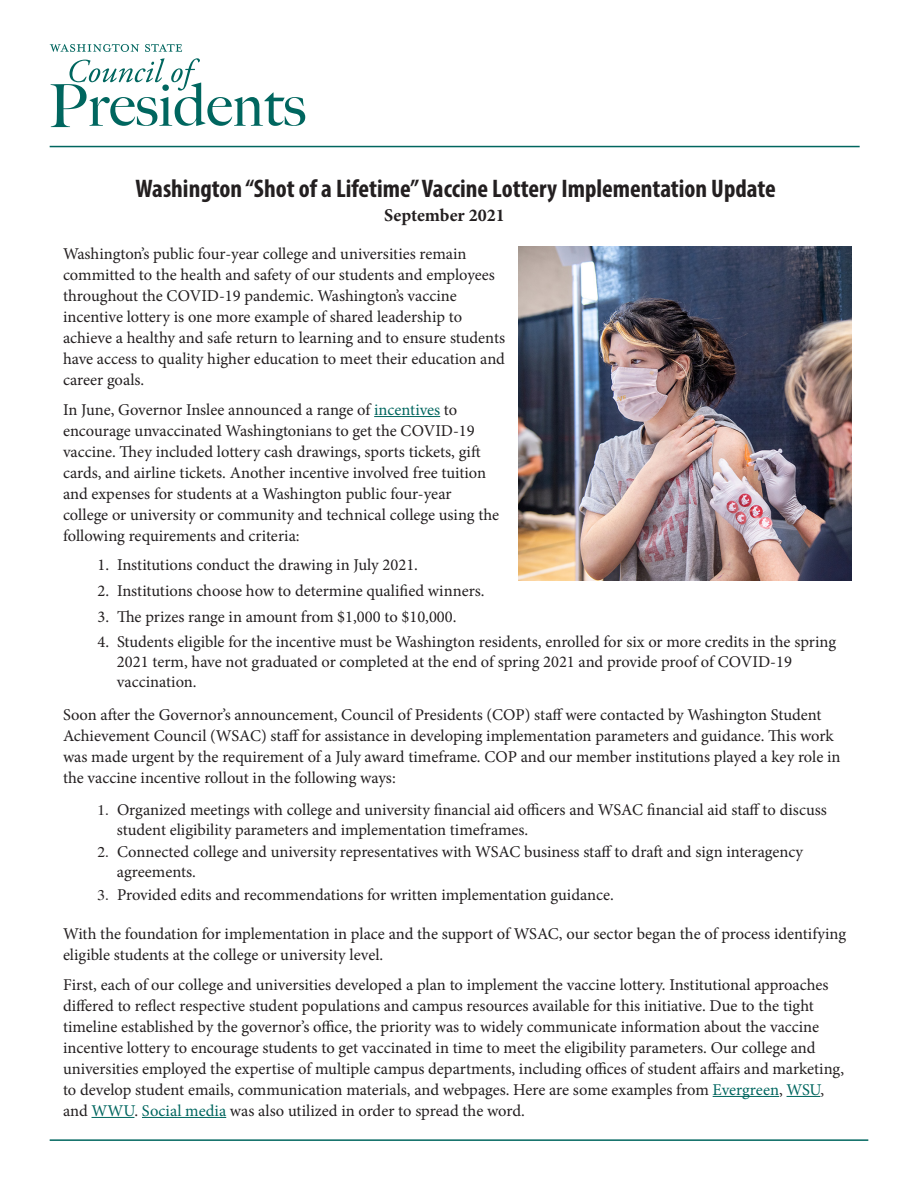
<style>
.page{position:relative;width:918px;height:1188px;background:#fff}
.page>*{position:absolute;margin:0;border:0;box-sizing:border-box;transform-origin:0 0}
.t1{font:700 condensed 25.5px "Myriad Pro";color:#231f20}
.t2{font:700 18px "Minion Pro";color:#231f20}
.Body_Text_11{font:16.5px/21px "Minion Pro";color:#231f20}
.s1{color:#00665f}
</style>
<div class="page">
<svg style="left:51px;top:58px;width:254px;height:69px"></svg>
<svg style="left:50px;top:44px;width:89px;height:8px"></svg>
<svg style="left:145px;top:44px;width:37px;height:8px"></svg>
<hr style="left:50px;top:146px;width:810px;height:1px;background:#00665f">
<hr style="left:374px;top:416px;width:66px;height:1px;background:#00665f">
<hr style="left:713px;top:1096px;width:66px;height:1px;background:#00665f">
<hr style="left:787px;top:1096px;width:33px;height:1px;background:#00665f">
<hr style="left:92px;top:1117px;width:42px;height:1px;background:#00665f">
<hr style="left:142px;top:1117px;width:84px;height:1px;background:#00665f">
<hr style="left:50px;top:1139px;width:818px;height:2px;background:#00665f">
<img style="left:518px;top:247px;width:333px;height:333px">
<p class="t1" style="left:135px;top:173px;width:642px">Washington “Shot of a Lifetime” Vaccine Lottery Implementation Update</p>
<p class="t2" style="left:384px;top:202px;width:122px">September 2021</p>
<p class="Body_Text_11" style="left:63px;top:243px;width:444px">Washington’s public four-year college and universities remain committed to the health and safety of our students and employees throughout the COVID-19 pandemic. Washington’s vaccine incentive lottery is one more example of shared leadership to achieve a healthy and safe return to learning and to ensure students have access to quality higher education to meet their education and career goals.</p>
<p class="Body_Text_11" style="left:63px;top:399px;width:438px">In June, Governor Inslee announced a range of <span class="s1">incentives</span> to encourage unvaccinated Washingtonians to get the COVID-19 vaccine. They included lottery cash drawings, sports tickets, gift cards, and airline tickets. Another incentive involved free tuition and expenses for students at a Washington public four-year college or university or community and technical college using the following requirements and criteria:</p>
<p class="Body_Text_11" style="left:98px;top:554px;width:322px">1. Institutions conduct the drawing in July 2021.</p>
<p class="Body_Text_11" style="left:98px;top:580px;width:389px">2. Institutions choose how to determine qualified winners.</p>
<p class="Body_Text_11" style="left:98px;top:606px;width:361px">3. The prizes range in amount from $1,000 to $10,000.</p>
<p class="Body_Text_11" style="left:117px;top:632px;width:721px;line-height:19.8px;text-indent:-19px">4. Students eligible for the incentive must be Washington residents, enrolled for six or more credits in the spring<br>2021 term, have not graduated or completed at the end of spring 2021 and provide proof of COVID-19 vaccination.</p>
<p class="Body_Text_11" style="left:63px;top:704px;width:779px">Soon after the Governor’s announcement, Council of Presidents (COP) staff were contacted by Washington Student Achievement Council (WSAC) staff for assistance in developing implementation parameters and guidance. This work was made urgent by the requirement of a July award timeframe. COP and our member institutions played a key role in the vaccine incentive rollout in the following ways:</p>
<p class="Body_Text_11" style="left:117px;top:800px;width:711px;line-height:19.8px">Organized meetings with college and university financial aid officers and WSAC financial aid staff to discuss student eligibility parameters and implementation timeframes.</p>
<p class="Body_Text_11" style="left:117px;top:842px;width:688px;line-height:19.8px">Connected college and university representatives with WSAC business staff to draft and sign interagency agreements.</p>
<p class="Body_Text_11" style="left:98px;top:884px;width:518px">✓ Provided edits and recommendations for written implementation guidance.</p>
<p class="Body_Text_11" style="left:63px;top:923px;width:785px">With the foundation for implementation in place and the support of WSAC, our sector began the of process identifying eligible students at the college or university level.</p>
<p class="Body_Text_11" style="left:63px;top:974px;width:783px">First, each of our college and universities developed a plan to implement the vaccine lottery. Institutional approaches differed to reflect respective student populations and campus resources available for this initiative. Due to the tight timeline established by the governor’s office, the priority was to widely communicate information about the vaccine incentive lottery to encourage students to get vaccinated in time to meet the eligibility parameters. Our college and universities employed the expertise of multiple campus departments, including offices of student affairs and marketing, to develop student emails, communication materials, and webpages. Here are some examples from <span class="s1">Evergreen</span>, <span class="s1">WSU</span>, and <span class="s1">WWU</span>. <span class="s1">Social media</span> was also utilized in order to spread the word.</p>
</div>
